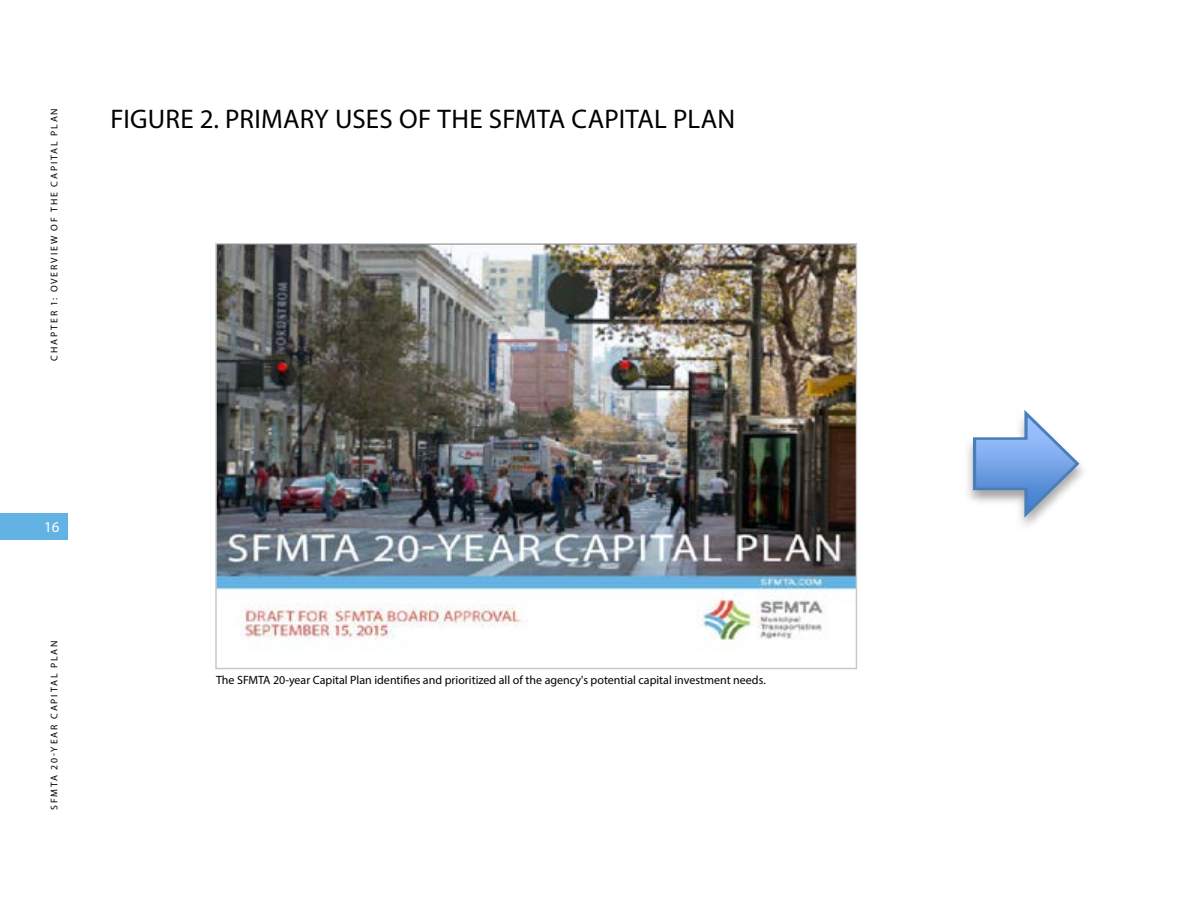
<style>
.page{position:relative;width:1188px;height:918px;background:#fff}
.page>*{position:absolute;margin:0;border:0;box-sizing:border-box;transform-origin:0 0}
.t1{font:27px "Myriad Pro";letter-spacing:.005em;color:#000}
.t2{font:15px "Myriad Pro";color:#fff}
.t3{font:12px "Myriad Pro";color:#000}
.t4{font:9.75px "Myriad Pro";letter-spacing:.19em;color:#000}
</style>
<div class="page">
<div style="left:0;top:513px;width:68px;height:27px;background:#62b3e4"></div>
<img style="left:218px;top:246px;width:636px;height:405px">
<div style="left:215px;top:243px;width:642px;height:426px;border:2px solid #c7c8ca"></div>
<svg style="left:971px;top:409px;width:111px;height:112px"></svg>
<p class="t4" style="left:48px;top:361px;width:254px;rotate:-90deg">CHAPTER 1: OVERVIEW OF THE CAPITAL PLAN</p>
<h1 class="t1" style="left:110px;top:103px;width:626px">FIGURE 2. PRIMARY USES OF THE SFMTA CAPITAL PLAN</h1>
<p class="t2" style="left:44px;top:518px;width:17px">16</p>
<p class="t4" style="left:48px;top:810px;width:171px;rotate:-90deg">SFMTA 20-YEAR CAPITAL PLAN</p>
<p class="t3" style="left:216px;top:672px;width:551px">The SFMTA 20-year Capital Plan identifies and prioritized all of the agency's potential capital investment needs.</p>
</div>
